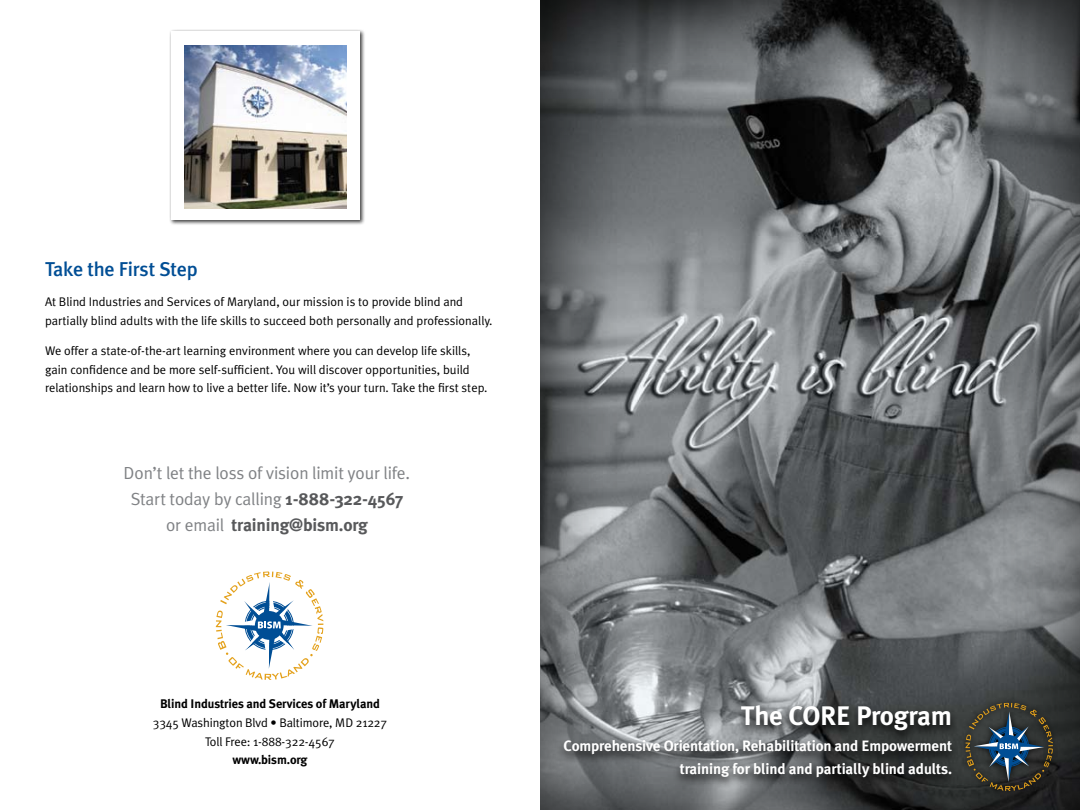
<style>
.page{position:relative;width:1080px;height:810px;background:#fff}
.page>*{position:absolute;margin:0;border:0;box-sizing:border-box;transform-origin:0 0}
.t1{font:700 26.88px "Meta Plus";letter-spacing:-.01em;color:#fff}
.t2{font:500 20px "Meta Plus";letter-spacing:-.01em;color:#004e95}
.t3{font:17.5px/26.2px "Meta Plus Normal";letter-spacing:-.01em;color:#808285;text-align:center}
.t4{font:700 17.5px "Meta Plus";letter-spacing:-.01em;color:#58595b}
.t5{font:700 15px/22.6px "Meta Plus";letter-spacing:-.01em;color:#fff;text-align:right}
.t6{font:12.5px/18.8px "Meta Plus Normal";color:#000}
.t7{font:700 12.5px "Meta Plus";letter-spacing:-.01em;color:#000}
.s1{font-family:"Meta Plus";font-weight:700;color:#58595b}
.s2{font-family:"Meta Plus Normal";font-weight:400;color:#808285}
</style>
<div class="page">
<div style="left:539px;top:0;width:541px;height:810px;background:#000;opacity:.75"></div>
<svg style="left:958px;top:696px;width:100px;height:101px;background:#2e3131"></svg>
<svg style="left:965px;top:703px;width:88px;height:88px;background:#3b4344"></svg>
<div style="left:556px;top:702px;width:404px;height:87px;background:#000;opacity:.96"></div>
<div style="left:169px;top:29px;width:197px;height:196px;background:#000;opacity:.75"></div>
<div style="left:171px;top:31px;width:189px;height:189px;background:#fff"></div>
<img style="left:185px;top:45px;width:161px;height:164px">
<svg style="left:216px;top:571px;width:107px;height:109px"></svg>
<h2 class="t2" style="left:45px;top:258px;width:154px">Take the First Step</h2>
<p class="t6" style="left:45px;top:292px;width:449px">At Blind Industries and Services of Maryland, our mission is to provide blind and partially blind adults with the life skills to succeed both personally and professionally.</p>
<p class="t6" style="left:45px;top:341px;width:444px">We offer a state-of-the-art learning environment where you can develop life skills, gain confidence and be more self-sufficient. You will discover opportunities, build relationships and learn how to live a better life. Now it’s your turn. Take the first step.</p>
<h3 class="t3" style="left:124px;top:459px;width:288px">Don’t let the loss of vision limit your life.<br>Start today by calling <span class="s1">1-888-322-4567</span></h3>
<h3 class="t4" style="left:166px;top:515px;width:203px"><span class="s2">or email</span> training@bism.org</h3>
<p class="t7" style="left:160px;top:697px;width:221px">Blind Industries and Services of Maryland</p>
<p class="t6" style="left:153px;top:713px;width:236px;text-align:center">3345 Washington Blvd • Baltimore, MD 21227<br>Toll Free: 1-888-322-4567</p>
<p class="t7" style="left:232px;top:753px;width:77px">www.bism.org</p>
<h1 class="t1" style="left:741px;top:700px;width:213px">The CORE Program</h1>
<p class="t5" style="left:564px;top:734px;width:390px">Comprehensive Orientation, Rehabilitation and Empowerment training for blind and partially blind adults.</p>
</div>
